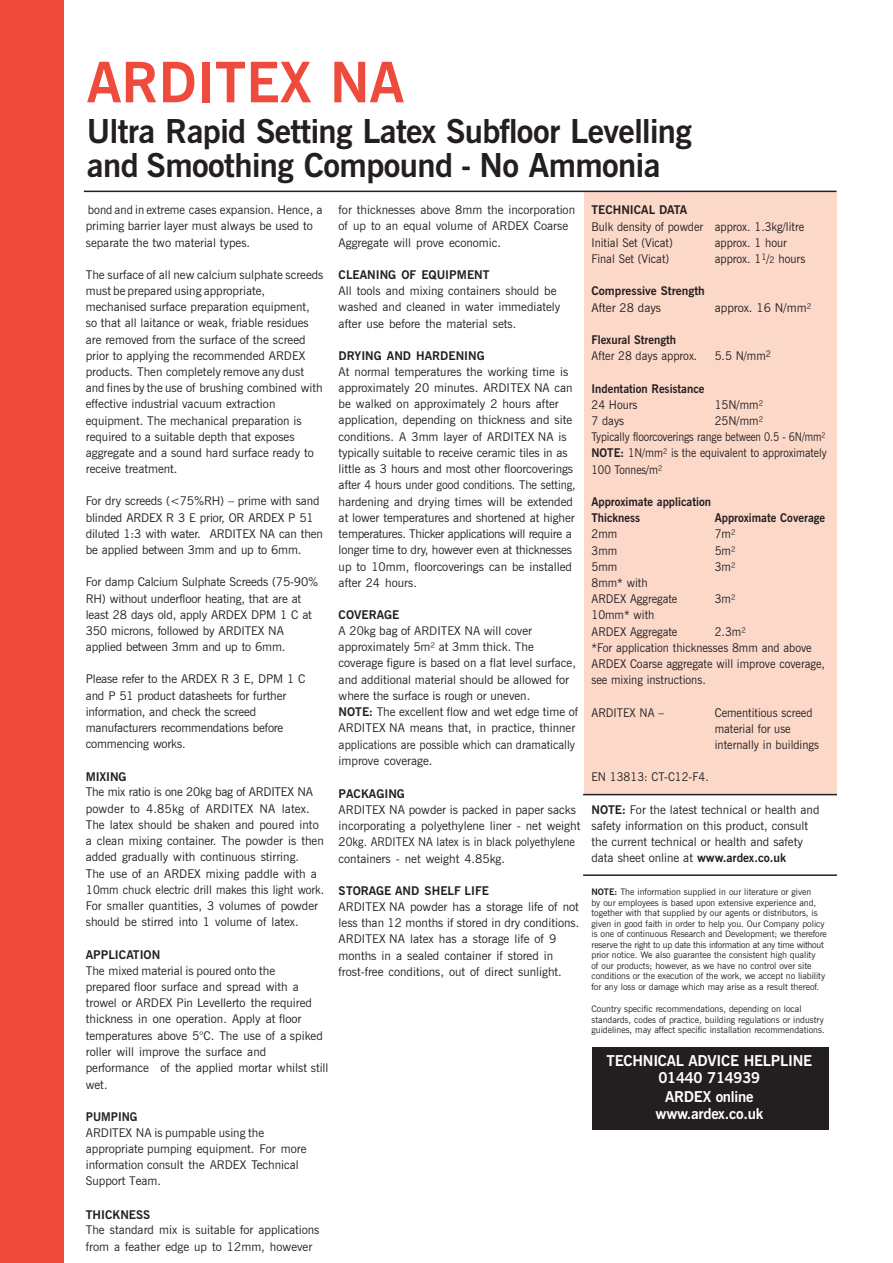
<style>
.page{position:relative;width:893px;height:1263px;background:#fff}
.page>*{position:absolute;margin:0;border:0;box-sizing:border-box;transform-origin:0 0}
.t1{font:700 55.65px "News Gothic BT";color:#ef4b3d}
.t2{font:700 33px/34.5px "News Gothic BT";letter-spacing:-.02em;color:#231f20}
.t3{font:700 15px/16.5px "News Gothic BT";letter-spacing:-.02em;color:#fff;text-align:center}
.t4{font:12px/16.2px "News Gothic BT";color:#231f20}
.t5{font:12px/16.2px "News Gothic BT";color:#231f20;scale:.95 1}
.t6{font:12px/16.2px "News Goth BT";color:#231f20}
.t7{font:700 12px "News Gothic BT";color:#231f20}
.t8{font:700 12px/16.2px "News Gothic BT";color:#231f20;scale:.95 1}
.t9{font:9px/10.5px "News Gothic BT";color:#231f20}
.s1{font-family:"News Goth BT"}
.s2{font-family:"News Gothic BT"}
.s3{font-weight:700}
.s4{font-size:9px}
</style>
<div class="page">
<div style="left:592px;top:1047px;width:236px;height:82px;background:#231f20"></div>
<div style="left:584px;top:191px;width:252px;height:603px;background:#fcd8c9"></div>
<div style="left:0;top:0;width:64px;height:1263px;background:#ef4b3d"></div>
<hr style="left:84px;top:191px;width:752px;height:1px;background:#231f20">
<hr style="left:583px;top:794px;width:254px;height:1px;background:#231f20">
<hr style="left:583px;top:874px;width:254px;height:2px;background:#231f20">
<h1 class="t1" style="left:87px;top:62px;width:319px">ARDITEX NA</h1>
<h2 class="t2" style="left:87px;top:117px;width:606px">Ultra Rapid Setting Latex Subfloor Levelling and Smoothing Compound - No Ammonia</h2>
<p class="t4" style="left:86px;top:203px;width:238px"><span class="s1">b</span>ond and in extreme cases expansion. Hence, a priming barrier layer must always be used to separate the two material types.</p>
<p class="t4" style="left:86px;top:267px;width:239px">The surface of all new calcium sulphate screeds must be prepared using appropriate, mechanised surface preparation equipment, so that all laitance or weak, friable residues are removed from the surface of the screed prior to applying the recommended ARDEX products. Then completely remove any dust and fines by the use of brushing combined with effective industrial vacuum extraction equipment. The mechanical preparation is required to a suitable depth that exposes aggregate and a sound hard surface ready to receive treatment.</p>
<p class="t4" style="left:86px;top:494px;width:239px">For dry screeds (&lt;75%RH) – prime with sand blinded ARDEX R 3 E prior, OR ARDEX P 51 diluted 1:3 with water. ARDITEX NA can then be applied between 3mm and up to 6mm.</p>
<p class="t4" style="left:86px;top:575px;width:234px">For damp Calcium Sulphate Screeds (75-90% RH) without underfloor heating, that are at least 28 days old, apply ARDEX DPM 1 C at 350 microns, followed by ARDITEX NA applied between 3mm and up to 6mm.</p>
<p class="t4" style="left:86px;top:672px;width:221px">Please refer to the ARDEX R 3 E, DPM 1 C and P 51 product datasheets for further information, and check the screed manufacturers recommendations before commencing works.</p>
<p class="t7" style="left:86px;top:772px;width:42px">MIXING</p>
<p class="t4" style="left:86px;top:785px;width:240px">The mix ratio is one 20kg bag of ARDITEX NA powder to 4.85kg of ARDITEX NA latex.<br>The latex should be shaken and poured into a clean mixing container. The powder is then added gradually with continuous stirring.<br>The use of an ARDEX mixing paddle with a 10mm chuck electric drill makes this light work.<br>For smaller quantities, 3 volumes of powder should be stirred into 1 volume of latex.</p>
<p class="t7" style="left:86px;top:950px;width:76px">APPLICATION</p>
<p class="t4" style="left:86px;top:963px;width:244px">The mixed material is poured onto the<br>prepared floor surface and spread with a trowel <span class="s1">or ARDEX Pin Leveller</span>to the required thickness in one operation. Apply at floor temperatures above 5°C. The use of a spiked roller will improve the surface and performance of the applied mortar whilst still wet.</p>
<p class="t8" style="left:86px;top:1109px;width:56px">PUMPING</p>
<p class="t4" style="left:86px;top:1125px;width:222px">ARDITEX NA is pumpable using the appropriate pumping equipment. For more information consult the ARDEX Technical</p>
<p class="t6" style="left:86px;top:1173px;width:77px"><span class="s2">S</span>upport Team<span class="s2">.</span></p>
<p class="t7" style="left:86px;top:1210px;width:66px">THICKNESS</p>
<p class="t4" style="left:86px;top:1223px;width:235px">The standard mix is suitable for applications from a feather edge up to 12mm, however</p>
<p class="t4" style="left:339px;top:203px;width:238px">for thicknesses above 8mm the incorporation of up to an equal volume of ARDEX Coarse<br>Aggregate will prove economic.</p>
<p class="t7" style="left:339px;top:270px;width:152px">CLEANING OF EQUIPMENT</p>
<p class="t4" style="left:339px;top:283px;width:223px">All tools and mixing containers should be washed and cleaned in water immediately after use before the material sets.</p>
<p class="t7" style="left:339px;top:351px;width:148px">DRYING AND HARDENING</p>
<p class="t4" style="left:339px;top:364px;width:239px">At normal temperatures the working time is approximately 20 minutes. ARDITEX NA can be walked on approximately 2 hours after application, depending on thickness and site conditions. A 3mm layer of ARDITEX NA is typically suitable to receive ceramic tiles in as little as 3 hours and most other floorcoverings after 4 hours under good conditions. The setting, hardening and drying times will be extended at lower temperatures and shortened at higher temperatures. Thicker applications will require a longer time to dry, however even at thicknesses up to 10mm, floorcoverings can be installed after 24 hours.</p>
<p class="t7" style="left:339px;top:610px;width:62px">COVERAGE</p>
<p class="t6" style="left:339px;top:622px;width:239px">A 20kg bag of ARDITEX NA will cover approximately 5m² at 3mm thick. The coverage figure is based on a flat level surface, and additional material should be allowed for where the surface is rough or uneven.</p>
<p class="t4" style="left:339px;top:705px;width:241px"><span class="s3">NOTE:</span> The <span class="s1">e</span>xcellent flow and wet edge time of ARDITEX NA means that, in practice, thinner applications are possible which can dramatically improve coverage.</p>
<p class="t7" style="left:339px;top:789px;width:68px">PACKAGING</p>
<p class="t4" style="left:339px;top:802px;width:243px">ARDITEX NA powder is packed in paper sacks incorporating a polyethylene liner - net weight 20kg. ARDITEX NA latex is in black polyethylene containers - net weight 4.85kg.</p>
<p class="t7" style="left:339px;top:886px;width:152px">STORAGE AND SHELF LIFE</p>
<p class="t4" style="left:339px;top:899px;width:242px">ARDITEX NA powder has a storage life of not less than 12 months if stored in dry conditions.<br>ARDITEX NA latex has a storage life of 9 months in a sealed container if stored in frost-free conditions, out of direct sunlight.</p>
<p class="t7" style="left:591px;top:206px;width:97px">TECHNICAL DATA</p>
<p class="t5" style="left:591px;top:219px;width:225px">Bulk density of powder approx. 1.3kg/litre<br>Initial Set (Vicat)</p>
<p class="t5" style="left:715px;top:235px;width:77px">approx. 1 hour</p>
<p class="t5" style="left:591px;top:252px;width:83px">Final Set (Vicat)</p>
<p class="t5" style="left:715px;top:252px;width:97px">approx. 1<sup>1</sup>/<span class="s4">2</span> hours</p>
<p class="t7" style="left:591px;top:287px;width:115px">Compressive Strength</p>
<p class="t4" style="left:591px;top:300px;width:71px">After 28 days</p>
<p class="t4" style="left:715px;top:300px;width:98px">approx. 16 N/mm²</p>
<p class="t8" style="left:591px;top:333px;width:91px">Flexural Strength</p>
<p class="t5" style="left:591px;top:349px;width:113px">After 28 days approx.</p>
<p class="t5" style="left:715px;top:349px;width:61px">5.5 N/mm<sup>2</sup></p>
<p class="t8" style="left:591px;top:381px;width:121px">Indentation Resistance</p>
<p class="t5" style="left:591px;top:397px;width:50px">24 Hours</p>
<p class="t5" style="left:715px;top:397px;width:52px">15N/mm²</p>
<p class="t5" style="left:591px;top:414px;width:36px">7 days</p>
<p class="t5" style="left:591px;top:414px;width:249px;text-indent:123px">25N/mm²<br>Typically floorcoverings range between 0.5 - 6N/mm²<br><span class="s3">NOTE:</span> 1N/mm² is the equivalent to approximately<br>100 Tonnes/m²</p>
<p class="t8" style="left:591px;top:495px;width:127px">Approximate application<br>Thickness</p>
<p class="t8" style="left:715px;top:511px;width:118px">Approximate Coverage</p>
<p class="t5" style="left:591px;top:527px;width:29px">2mm</p>
<p class="t5" style="left:715px;top:527px;width:23px">7m²</p>
<p class="t5" style="left:591px;top:543px;width:29px">3mm</p>
<p class="t5" style="left:715px;top:543px;width:23px">5m²</p>
<p class="t5" style="left:591px;top:559px;width:29px">5mm</p>
<p class="t5" style="left:715px;top:559px;width:23px">3m²</p>
<p class="t5" style="left:591px;top:576px;width:92px">8mm* with<br>ARDEX Aggregate</p>
<p class="t5" style="left:715px;top:592px;width:23px">3m²</p>
<p class="t5" style="left:591px;top:608px;width:92px">10mm* with<br>ARDEX Aggregate</p>
<p class="t5" style="left:591px;top:624px;width:247px;text-indent:123px">2.3m²<br>*For application thicknesses 8mm and above<br>ARDEX Coarse aggregate will improve coverage, see mixing instructions.</p>
<p class="t5" style="left:591px;top:705px;width:78px">ARDITEX NA –</p>
<p class="t5" style="left:715px;top:705px;width:111px">Cementitious screed material for use internally in buildings</p>
<p class="t5" style="left:591px;top:770px;width:125px">EN 13813: CT-C12-F4.</p>
<p class="t4" style="left:591px;top:802px;width:229px"><span class="s3">NOTE:</span> For the latest technical or health and safety information on this product, consult the current technical or health and safety data sheet online at <span class="s3">www.ardex.co.uk</span></p>
<p class="t9" style="left:591px;top:888px;width:237px"><span class="s3">NOTE:</span> The information supplied in our literature or given<br>by our employees is based upon extensive experience and, together with that supplied by our agents or distributors, is given in good faith in order to help you. Our Company policy is one of continuous Research and Development; we therefore reserve the right to up date this information at any time without prior notice. We also guarantee the consistent high quality<br>of our products; however, as we have no control over site conditions or the execution of the work, we accept no liability for any loss or damage which may arise as a result thereof.</p>
<p class="t9" style="left:591px;top:1004px;width:235px">Country specific recommendations, depending on local standards, codes of practice, building regulations or industry guidelines, may affect specific installation recommendations.</p>
<p class="t3" style="left:607px;top:1054px;width:207px">TECHNICAL ADVICE HELPLINE<br>01440 714939</p>
<p class="t3" style="left:655px;top:1090px;width:109px">ARDEX online www.ardex.co.uk</p>
</div>
